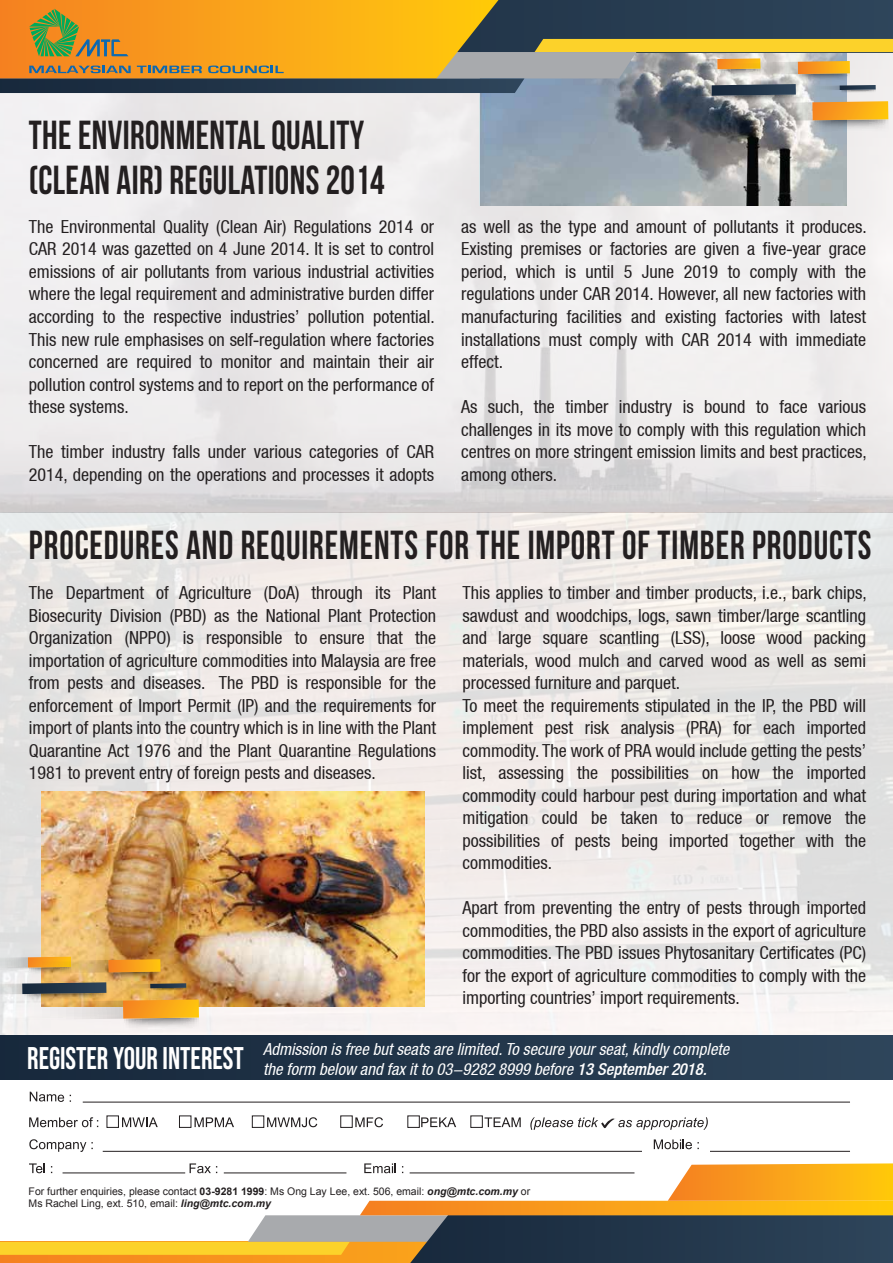
<style>
.page{position:relative;width:893px;height:1263px;background:#fff}
.page>*{position:absolute;margin:0;border:0;box-sizing:border-box;transform-origin:0 0}
.t1{font:700 40.5px/45px "Bebas Neue";letter-spacing:.025em;color:#231f20;scale:.9 1}
.t2{font:condensed 18px/22.5px "Helvetica Neue LT";color:#231f20;text-align:justify}
.t3{font:italic condensed 16.65px/20px "Helvetica Neue LT";color:#fff}
.t4{font:10.5px/12px "Arial";color:#231f20}
.s1{font-family:"Arial";font-stretch:normal}
.s2{font-family:"Bebas Neue";font-style:normal;font-stretch:normal;font-size:31.35px}
.s3{font-weight:500}
.s4{font-weight:700}
.s5{font-weight:700;font-style:italic}
</style>
<div class="page">
<img style="left:0;top:133px;width:893px;height:903px">
<img style="left:480px;top:133px;width:366px;height:73px">
<div style="left:0;top:1036px;width:893px;height:44px;background:linear-gradient(to right,#16273a,#2e445a)"></div>
<svg style="left:0;top:0;width:893px;height:133px;background:#ad996e"></svg>
<img style="left:41px;top:792px;width:383px;height:215px">
<svg style="left:30px;top:1092px;width:34px;height:10px"></svg>
<hr style="left:83px;top:1102px;width:767px;height:1px;background:#231f20">
<svg style="left:0;top:1163px;width:893px;height:100px"></svg>
<hr style="left:63px;top:1172px;width:122px;height:1px;background:#231f20">
<hr style="left:224px;top:1172px;width:122px;height:1px;background:#231f20">
<hr style="left:410px;top:1172px;width:224px;height:1px;background:#231f20">
<svg style="left:29px;top:1139px;width:64px;height:13px"></svg>
<svg style="left:654px;top:1139px;width:45px;height:10px"></svg>
<hr style="left:710px;top:1151px;width:140px;height:1px;background:#231f20">
<hr style="left:103px;top:1151px;width:539px;height:1px;background:#231f20">
<svg style="left:29px;top:1117px;width:69px;height:10px"></svg>
<svg style="left:122px;top:1117px;width:36px;height:10px"></svg>
<svg style="left:195px;top:1117px;width:39px;height:10px"></svg>
<svg style="left:267px;top:1117px;width:50px;height:10px"></svg>
<svg style="left:355px;top:1117px;width:28px;height:10px"></svg>
<svg style="left:421px;top:1117px;width:35px;height:10px"></svg>
<svg style="left:485px;top:1117px;width:36px;height:10px"></svg>
<svg style="left:530px;top:1117px;width:178px;height:13px"></svg>
<div style="left:107px;top:1115px;width:12px;height:13px;border:1px solid #231f20"></div>
<div style="left:179px;top:1115px;width:12px;height:13px;border:1px solid #231f20"></div>
<div style="left:252px;top:1115px;width:12px;height:13px;border:1px solid #231f20"></div>
<div style="left:340px;top:1115px;width:13px;height:13px;border:1px solid #231f20"></div>
<div style="left:407px;top:1115px;width:13px;height:13px;border:1px solid #231f20"></div>
<div style="left:470px;top:1115px;width:13px;height:13px;border:1px solid #231f20"></div>
<img style="left:0;top:957px;width:199px;height:74px">
<h1 class="t1" style="left:29px;top:112px;width:397px">THE ENVIRONMENTAL QUALITY (CLEAN AIR) REGULATIONS 2014</h1>
<p class="t2" style="left:29px;top:215px;width:407px">The Environmental Quality (Clean Air) Regulations 2014 or CAR 2014 was gazetted on 4 June 2014. It is set to control emissions of air pollutants from various industrial activities where the legal requirement and administrative burden differ according to the respective industries’ pollution potential.<br>This new rule emphasises on self<span class="s1">-</span>regulation where factories concerned are required to monitor and maintain their air pollution control systems and to report on the performance of these systems.</p>
<p class="t2" style="left:29px;top:440px;width:407px">The timber industry falls under various categories of CAR<br>2014, depending on the operations and processes it adopts</p>
<p class="t2" style="left:461px;top:215px;width:407px">as well as the type and amount of pollutants it produces.<br>Existing premises or factories are given a five<span class="s1">-</span>year grace period, which is until 5 June 2019 to comply with the regulations under CAR 2014. However, all new factories with manufacturing facilities and existing factories with latest installations must comply with CAR 2014 with immediate effect.</p>
<p class="t2" style="left:461px;top:395px;width:407px">As such, the timber industry is bound to face various challenges in its move to comply with this regulation which centres on more stringent emission limits and best practices, among others.</p>
<h1 class="t1" style="left:29px;top:522px;width:938px">PROCEDURES AND REQUIREMENTS FOR THE IMPORT OF TIMBER PRODUCTS</h1>
<p class="t2" style="left:29px;top:581px;width:409px">The Department of Agriculture (DoA) through its Plant Biosecurity Division (PBD) as the National Plant Protection Organization (NPPO) is responsible to ensure that the importation of agriculture commodities into Malaysia are free from pests and diseases. The PBD is responsible for the enforcement of Import Permit (IP) and the requirements for import of plants into the country which is in line with the Plant Quarantine Act 1976 and the Plant Quarantine Regulations 1981 to prevent entry of foreign pests and diseases.</p>
<p class="t2" style="left:462px;top:581px;width:406px;text-align:left">This applies to timber and timber products, i.e., bark chips, sawdust and woodchips, logs, sawn timber/large scantling and large square scantling (LSS), loose wood packing materials, wood mulch and carved wood as well as semi processed furniture and parquet.<br>To meet the requirements stipulated in the IP, the PBD will implement pest risk analysis (PRA) for each imported commodity. The work of PRA would include getting the pests’ list, assessing the possibilities on how the imported commodity could harbour pest during importation and what mitigation could be taken to reduce or remove the possibilities of pests being imported together with the commodities.</p>
<p class="t2" style="left:462px;top:896px;width:405px">Apart from preventing the entry of pests through imported commodities, the PBD also assists in the export of agriculture commodities. The PBD issues Phytosanitary Certificates (PC) for the export of agriculture commodities to comply with the importing countries’ import requirements.</p>
<p class="t3" style="left:263px;top:1039px;width:467px;text-indent:-236px"><span class="s2">REGISTER YOUR INTEREST</span> Admission is free but seats are limited. To secure your seat, kindly complete the form below and fax it to 03-9282 8999 before <span class="s3">13 September 2018.</span></p>
<p class="t4" style="left:29px;top:1185px;width:503px">For further enquiries, please contact <span class="s4">03-9281 1999</span>: Ms Ong Lay Lee, ext. 506, email: <span class="s5">ong@mtc.com.my</span> or<br>Ms Rachel Ling, ext. 510, email: <span class="s5">ling@mtc.com.my</span></p>
</div>
